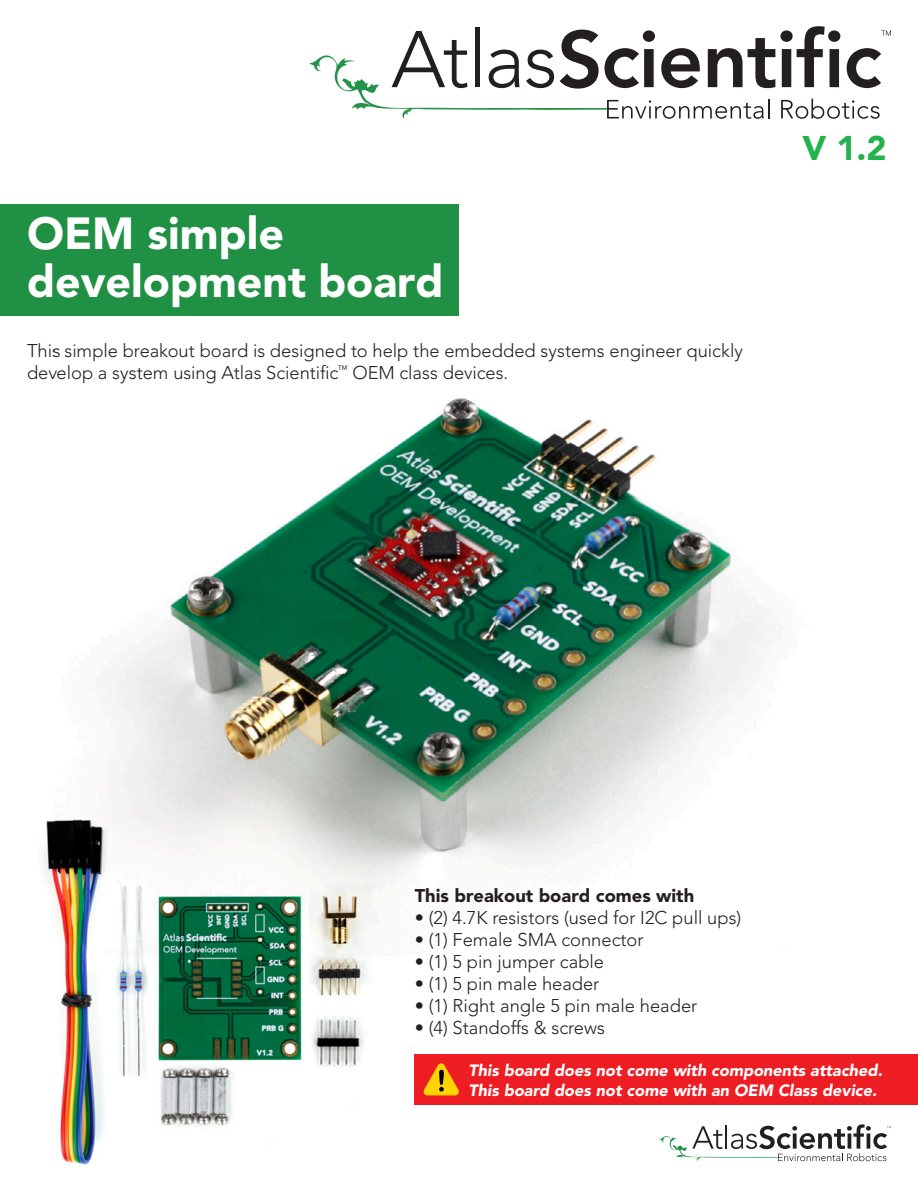
<style>
.page{position:relative;width:918px;height:1188px;background:#fff}
.page>*{position:absolute;margin:0;border:0;box-sizing:border-box;transform-origin:0 0}
.t1{font:900 44.7px "Avenir";color:#fff}
.t2{font:900 33.9px "Avenir";color:#23b24b}
.t3{font:300 18.3px/22px "Avenir";color:#231f20}
.t4{font:900 18.3px "Avenir";color:#231f20}
.t5{font:italic 900 16.2px "Avenir";color:#fff}
</style>
<div class="page">
<svg style="left:309px;top:26px;width:582px;height:93px"></svg>
<svg style="left:660px;top:1124px;width:231px;height:37px"></svg>
<div style="left:0;top:204px;width:459px;height:112px;background:#1f9044"></div>
<img style="left:41px;top:820px;width:328px;height:345px">
<div style="left:415px;top:1054px;width:503px;height:51px;background:#ee1d23"></div>
<svg style="left:424px;top:1063px;width:35px;height:32px"></svg>
<img style="left:55px;top:398px;width:720px;height:558px">
<p class="t1" style="left:27px;top:207px;width:258px">OEM simple</p>
<p class="t1" style="left:27px;top:254px;width:418px">development board</p>
<p class="t3" style="left:27px;top:340px;width:718px">This simple breakout board is designed to help the embedded systems engineer quickly develop a system using Atlas Scientific<sup>™</sup> OEM class devices.</p>
<h2 class="t2" style="left:802px;top:128px;width:86px">V 1.2</h2>
<p class="t4" style="left:415px;top:885px;width:281px">This breakout board comes with</p>
<p class="t3" style="left:415px;top:907px;width:328px">• (2) 4.7K resistors (used for I2C pull ups)</p>
<p class="t3" style="left:415px;top:929px;width:230px">• (1) Female SMA connector</p>
<p class="t3" style="left:415px;top:951px;width:191px">• (1) 5 pin jumper cable</p>
<p class="t3" style="left:415px;top:973px;width:186px">• (1) 5 pin male header</p>
<p class="t3" style="left:415px;top:995px;width:284px">• (1) Right angle 5 pin male header</p>
<p class="t3" style="left:415px;top:1017px;width:192px">• (4) Standoffs &amp; screws</p>
<p class="t5" style="left:469px;top:1061px;width:416px">This board does not come with components attached.</p>
<p class="t5" style="left:469px;top:1080px;width:410px">This board does not come with an OEM Class device.</p>
</div>
